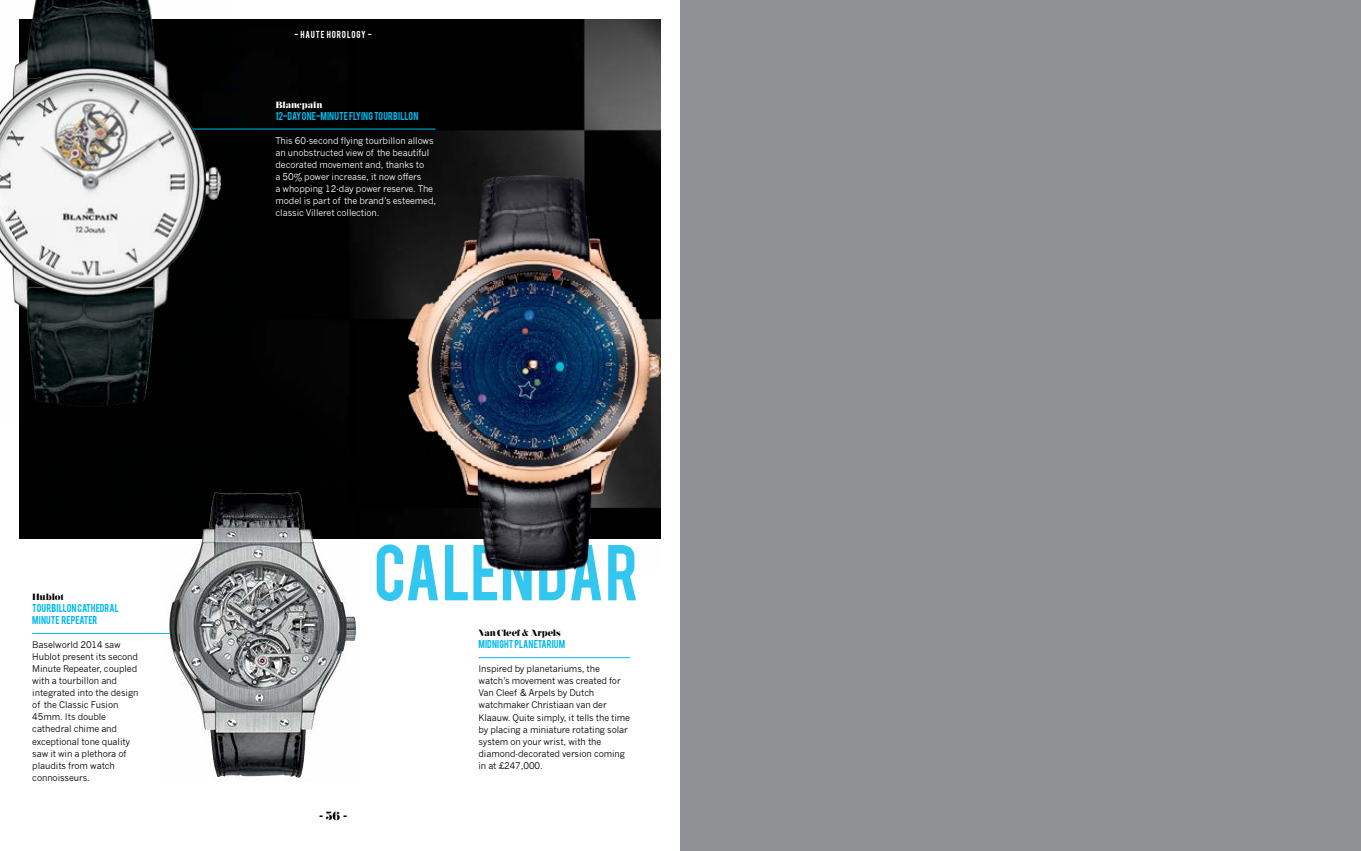
<style>
.page{position:relative;width:1361px;height:851px;background:#fff}
.page>*{position:absolute;margin:0;border:0;box-sizing:border-box;transform-origin:0 0}
.t1{font:62.1px "Bebas";color:#00b9ed}
.t2{font:900 12px "Nouvelle Vague For AB";color:#000}
.t3{font:9px/12px "News Gothic";letter-spacing:-.01em;color:#000}
.t4{font:9px/12px "News Gothic";letter-spacing:-.01em;color:#fff}
.t5{font:9px/12px "Bebas";letter-spacing:.01em;color:#00b9ed}
.t6{font:900 9px "Nouvelle Vague For AB";letter-spacing:-.01em;color:#000}
.t7{font:900 9px "Nouvelle Vague For AB";letter-spacing:-.01em;color:#fff}
.t8{font:8px "Bebas";letter-spacing:.105em;color:#fff}
</style>
<div class="page">
<img style="left:20px;top:20px;width:640px;height:519px">
<div style="left:680px;top:0;width:681px;height:850px;background:#8f9194"></div>
<hr style="left:179px;top:129px;width:256px;height:1px;background:#00b9ed">
<img style="left:0;top:0;width:232px;height:425px">
<img style="left:409px;top:176px;width:251px;height:394px">
<hr style="left:478px;top:657px;width:152px;height:1px;background:#00b9ed">
<hr style="left:32px;top:633px;width:152px;height:1px;background:#00b9ed">
<img style="left:164px;top:486px;width:196px;height:296px">
<p class="t6" style="left:32px;top:592px;width:33px">Hublot</p>
<p class="t5" style="left:32px;top:601px;width:88px">TOURBILLON CATHEDRAL<br>MINUTE REPEATER</p>
<p class="t3" style="left:32px;top:639px;width:108px">Baselworld 2014 saw<br>Hublot present its second<br>Minute Repeater, coupled with a tourbillon and integrated into the design of the Classic Fusion<br>45mm. Its double cathedral chime and exceptional tone quality saw it win a plethora of plaudits from watch connoisseurs.</p>
<p class="t8" style="left:295px;top:28px;width:79px">- HAUTE HOROLOGY -</p>
<p class="t7" style="left:275px;top:100px;width:48px">Blancpain</p>
<p class="t5" style="left:275px;top:109px;width:144px">12-DAY ONE-MINUTE FLYING TOURBILLON</p>
<p class="t4" style="left:275px;top:135px;width:162px">This 60-second flying tourbillon allows an unobstructed view of the beautiful decorated movement and, thanks to<br>a 50% power increase, it now offers<br>a whopping 12-day power reserve. The model is part of the brand’s esteemed, classic Villeret collection.</p>
<h1 class="t1" style="left:374px;top:527px;width:267px">CALENDAR</h1>
<h2 class="t2" style="left:319px;top:808px;width:29px">- 56 -</h2>
<p class="t6" style="left:478px;top:628px;width:84px">Van Cleef &amp; Arpels</p>
<p class="t5" style="left:478px;top:637px;width:88px">MIDNIGHT PLANETARIUM</p>
<p class="t3" style="left:478px;top:663px;width:153px">Inspired by planetariums, the watch’s movement was created for<br>Van Cleef &amp; Arpels by Dutch watchmaker Christiaan van der<br>Klaauw. Quite simply, it tells the time by placing a miniature rotating solar system on your wrist, with the diamond-decorated version coming in at £247,000.</p>
</div>
